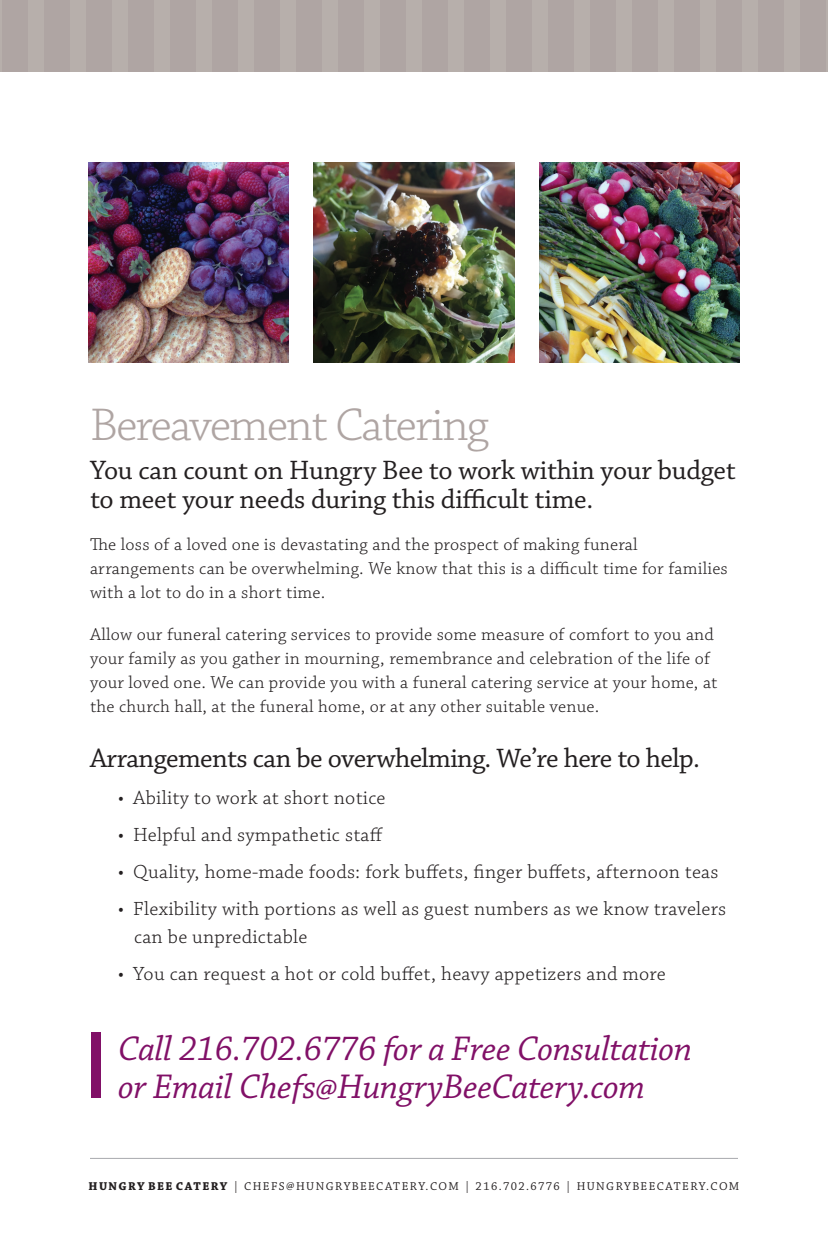
<style>
.page{position:relative;width:828px;height:1260px;background:#fff}
.page>*{position:absolute;margin:0;border:0;box-sizing:border-box;transform-origin:0 0}
.t1{font:48px "Chaparral Pro Light Capt";letter-spacing:-.04em;color:#afa5a3}
.t2{font:italic 36px/38.4px "Chaparral Pro";letter-spacing:-.01em;color:#811067}
.t3{font:28px/29.6px "Chaparral Pro";letter-spacing:-.01em;color:#231f20}
.t4{font:20px/28px "Chaparral Pro Light Capt";letter-spacing:.01em;color:#231f20}
.t5{font:18px/24px "Chaparral Pro Light Capt";letter-spacing:.01em;color:#231f20}
.t6{font:12px "Chaparral Pro";letter-spacing:.115em;color:#231f20}
.s1{font-weight:700}
</style>
<div class="page">
<div style="left:0;top:0;width:828px;height:72px;background:#afa5a3"></div>
<hr style="left:0;top:0;width:2px;height:72px;background:#cdc7c1">
<div style="left:28px;top:0;width:16px;height:72px;background:#b7afab"></div>
<div style="left:70px;top:0;width:16px;height:72px;background:#b7afab"></div>
<div style="left:112px;top:0;width:16px;height:72px;background:#b7afab"></div>
<div style="left:154px;top:0;width:16px;height:72px;background:#b7afab"></div>
<div style="left:196px;top:0;width:16px;height:72px;background:#b7afab"></div>
<div style="left:238px;top:0;width:16px;height:72px;background:#b7afab"></div>
<div style="left:280px;top:0;width:16px;height:72px;background:#b7afab"></div>
<div style="left:322px;top:0;width:16px;height:72px;background:#b7afab"></div>
<div style="left:364px;top:0;width:16px;height:72px;background:#b7afab"></div>
<div style="left:406px;top:0;width:16px;height:72px;background:#b7afab"></div>
<div style="left:448px;top:0;width:16px;height:72px;background:#b7afab"></div>
<div style="left:490px;top:0;width:16px;height:72px;background:#b7afab"></div>
<div style="left:532px;top:0;width:16px;height:72px;background:#b7afab"></div>
<div style="left:574px;top:0;width:16px;height:72px;background:#b7afab"></div>
<div style="left:616px;top:0;width:16px;height:72px;background:#b7afab"></div>
<div style="left:658px;top:0;width:16px;height:72px;background:#b7afab"></div>
<div style="left:700px;top:0;width:16px;height:72px;background:#b7afab"></div>
<div style="left:742px;top:0;width:16px;height:72px;background:#b7afab"></div>
<div style="left:784px;top:0;width:16px;height:72px;background:#b7afab"></div>
<hr style="left:826px;top:0;width:2px;height:72px;background:#cdc7c1">
<hr style="left:90px;top:1158px;width:648px;height:1px;background:#a8a9ad">
<img style="left:89px;top:162px;width:200px;height:200px">
<img style="left:314px;top:162px;width:200px;height:200px">
<img style="left:539px;top:162px;width:200px;height:200px">
<div style="left:91px;top:1033px;width:10px;height:65px;background:#811067"></div>
<h1 class="t1" style="left:90px;top:398px;width:401px">Bereavement Catering</h1>
<h3 class="t3" style="left:90px;top:456px;width:648px">You can count on Hungry Bee to work within your budget to meet your needs during this difficult time.</h3>
<p class="t5" style="left:90px;top:533px;width:639px">The loss of a loved one is devastating and the prospect of making funeral arrangements can be overwhelming. We know that this is a difficult time for families with a lot to do in a short time.</p>
<p class="t5" style="left:90px;top:623px;width:629px">Allow our funeral catering services to provide some measure of comfort to you and your family as you gather in mourning, remembrance and celebration of the life of your loved one. We can provide you with a funeral catering service at your home, at the church hall, at the funeral home, or at any other suitable venue.</p>
<h3 class="t3" style="left:90px;top:745px;width:611px">Arrangements can be overwhelming. We’re here to help.</h3>
<p class="t4" style="left:118px;top:785px;width:269px">• Ability to work at short notice</p>
<p class="t4" style="left:118px;top:822px;width:266px">• Helpful and sympathetic staff</p>
<p class="t4" style="left:118px;top:859px;width:602px">• Quality, home-made foods: fork buffets, finger buffets, afternoon teas</p>
<p class="t4" style="left:134px;top:896px;width:594px;text-indent:-16px">• Flexibility with portions as well as guest numbers as we know travelers can be unpredictable</p>
<p class="t4" style="left:118px;top:961px;width:549px">• You can request a hot or cold buffet, heavy appetizers and more</p>
<h2 class="t2" style="left:118px;top:1030px;width:576px">Call 216.702.6776 for a Free Consultation or Email Chefs@HungryBeeCatery.com</h2>
<p class="t6" style="left:89px;top:1180px;width:652px"><span class="s1">HUNGRY BEE CATERY</span> | CHEFS@HUNGRYBEECATERY.COM | 216.702.6776 | HUNGRYBEECATERY.COM</p>
</div>
